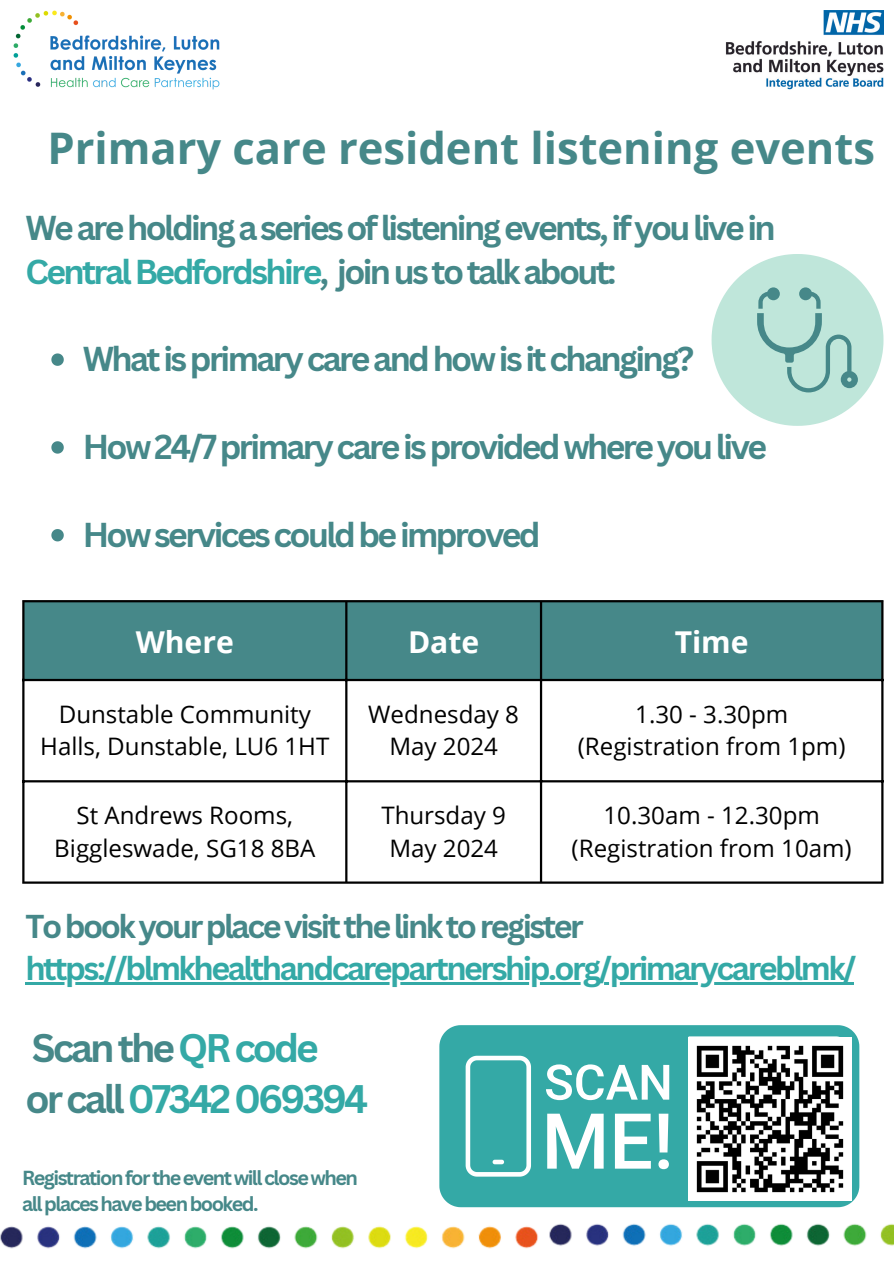
<style>
.page{position:relative;width:894px;height:1264px;background:#fff}
.page>*{position:absolute;margin:0;border:0;box-sizing:border-box;transform-origin:0 0}
.t1{font:700 43.5px "Open Sans";color:#468889}
.t2{font:700 38.7px/50.7px "Canva Sans";letter-spacing:-.08em;color:#34a9a6}
.t3{font:700 33.6px/43.8px "Canva Sans";letter-spacing:-.08em;color:#468889}
.t4{font:700 32.25px "Canva Sans";letter-spacing:-.08em;color:#34a9a6}
.t5{font:700 32.25px "Canva Sans";letter-spacing:-.08em;color:#468889}
.t6{font:700 30.15px "Open Sans";color:#fff}
.t7{font:24.15px/32.7px "Open Sans";color:#000;text-align:center}
.t8{font:700 19.8px/25.8px "Canva Sans";letter-spacing:-.08em;color:#468889}
.s1{color:#34a9a6}
.s2{color:#468889}
</style>
<div class="page">
<img style="left:14px;top:11px;width:205px;height:79px">
<img style="left:725px;top:11px;width:158px;height:79px">
<img style="left:563px;top:1224px;width:330px;height:22px">
<img style="left:0;top:1207px;width:563px;height:42px">
<svg style="left:51px;top:353px;width:13px;height:13px"></svg>
<svg style="left:51px;top:441px;width:13px;height:12px"></svg>
<svg style="left:51px;top:529px;width:13px;height:12px"></svg>
<svg style="left:711px;top:254px;width:172px;height:172px"></svg>
<div style="left:439px;top:1025px;width:420px;height:182px;background:#34a9a6"></div>
<svg style="left:546px;top:1064px;width:123px;height:36px"></svg>
<svg style="left:547px;top:1113px;width:56px;height:55px"></svg>
<svg style="left:614px;top:1113px;width:36px;height:55px"></svg>
<svg style="left:658px;top:1113px;width:10px;height:56px"></svg>
<svg style="left:465px;top:1055px;width:66px;height:121px"></svg>
<img style="left:688px;top:1037px;width:163px;height:163px">
<div style="left:24px;top:602px;width:857px;height:77px;background:#468889"></div>
<hr style="left:22px;top:602px;width:2px;height:279px;background:#000">
<hr style="left:345px;top:602px;width:2px;height:279px;background:#000">
<hr style="left:539px;top:602px;width:3px;height:279px;background:#000">
<hr style="left:881px;top:602px;width:2px;height:279px;background:#000">
<hr style="left:22px;top:600px;width:861px;height:2px;background:#000">
<hr style="left:22px;top:679px;width:861px;height:2px;background:#000">
<hr style="left:22px;top:780px;width:861px;height:2px;background:#000">
<hr style="left:22px;top:881px;width:861px;height:2px;background:#000">
<hr style="left:25px;top:981px;width:829px;height:3px;background:#34a9a6">
<h3 class="t1" style="left:47px;top:117px;width:828px">Primary care resident listening events</h3>
<p class="t3" style="left:25px;top:205px;width:751px">We are holding a series of listening events, if you live in<br><span class="s1">Central Bedfordshire</span>, join us to talk about:</p>
<p class="t3" style="left:83px;top:336px;width:613px">What is primary care and how is it changing?</p>
<p class="t3" style="left:83px;top:424px;width:686px">How 24/7 primary care is provided where you live</p>
<p class="t3" style="left:83px;top:512px;width:459px">How services could be improved</p>
<p class="t6" style="left:136px;top:620px;width:100px">Where</p>
<p class="t6" style="left:408px;top:620px;width:73px">Date</p>
<p class="t6" style="left:674px;top:620px;width:75px">Time</p>
<p class="t7" style="left:40px;top:697px;width:290px">Dunstable Community<br>Halls, Dunstable, LU6 1HT</p>
<p class="t7" style="left:368px;top:697px;width:152px">Wednesday 8<br>May 2024</p>
<p class="t7" style="left:635px;top:697px;width:154px">1.30 - 3.30pm</p>
<p class="t7" style="left:577px;top:729px;width:269px">(Registration from 1pm)</p>
<p class="t7" style="left:54px;top:798px;width:262px">St Andrews Rooms,<br>Biggleswade, SG18 8BA</p>
<p class="t7" style="left:381px;top:798px;width:126px">Thursday 9<br>May 2024</p>
<p class="t7" style="left:603px;top:798px;width:218px">10.30am - 12.30pm</p>
<p class="t7" style="left:571px;top:831px;width:281px">(Registration from 10am)</p>
<h2 class="t5" style="left:25px;top:903px;width:559px">To book your place visit the link to register</h2>
<p class="t4" style="left:25px;top:945px;width:832px">https://blmkhealthandcarepartnership.org/primarycareblmk/</p>
<p class="t2" style="left:25px;top:1021px;width:344px"><span class="s2">Scan the</span> QR code<br><span class="s2">or call</span> 07342 069394</p>
<p class="t8" style="left:22px;top:1164px;width:337px">Registration for the event will close when all places have been booked.</p>
</div>
